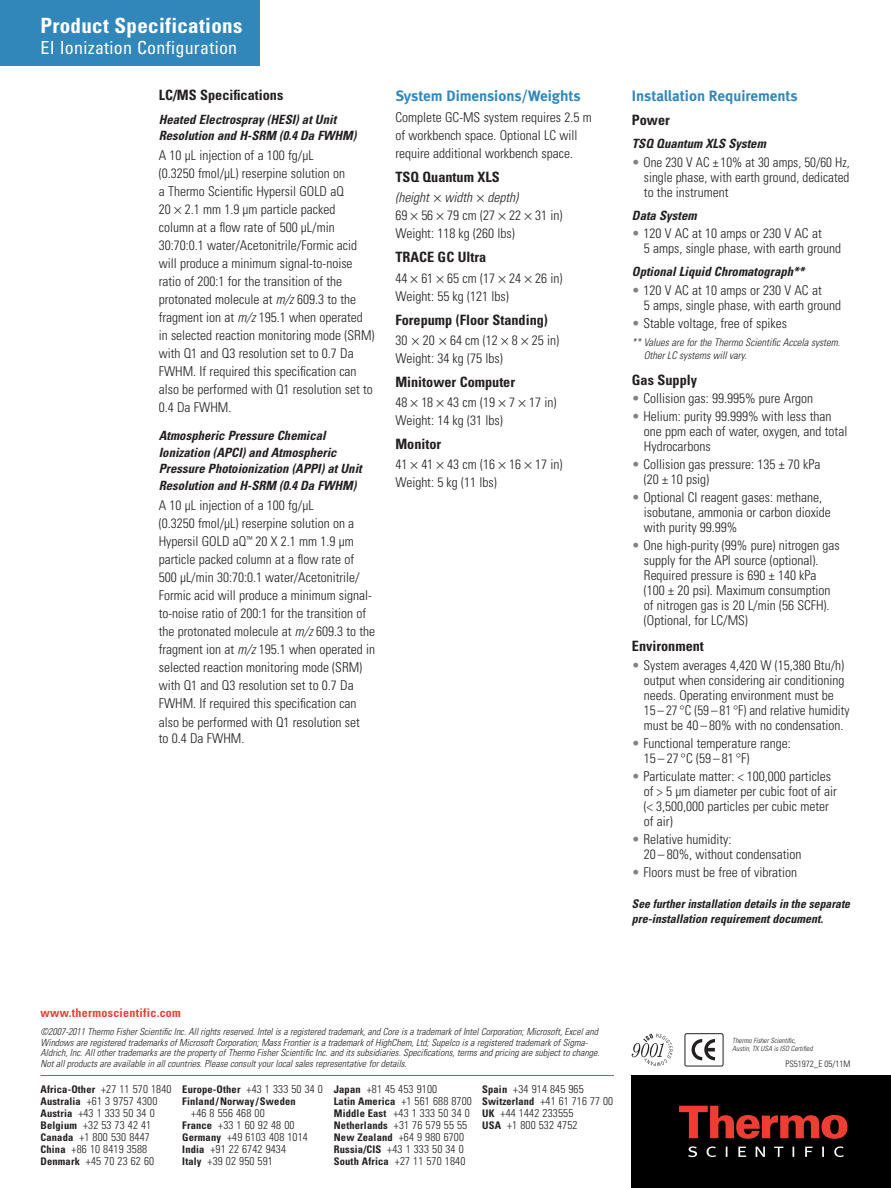
<style>
.page{position:relative;width:891px;height:1188px;background:#fff}
.page>*{position:absolute;margin:0;border:0;box-sizing:border-box;transform-origin:0 0}
.t1{font:700 condensed 21px "Univers";letter-spacing:.015em;color:#fff}
.t2{font:condensed 18px "Univers";letter-spacing:.015em;color:#fff}
.t3{font:15px "Meta Bold LF";color:#3287ba}
.t4{font:700 condensed 14.25px "Univers";color:#231f20}
.t5{font:300 condensed 13.5px/18px "Univers";color:#231f20}
.t6{font:italic 300 condensed 13.5px "Univers";color:#231f20}
.t7{font:italic 700 condensed 12.75px/16.5px "Univers";color:#231f20}
.t8{font:italic 700 condensed 12px/15px "Univers";color:#231f20}
.t9{font:700 condensed 12px "Univers";letter-spacing:.025em;color:#ee3e34}
.t10{font:300 condensed 11.25px/12px "Univers";letter-spacing:.015em;color:#231f20}
.t11{font:700 condensed 10.5px/12px "Univers";letter-spacing:.015em;color:#231f20}
.t12{font:italic 300 condensed 10.5px/13.5px "Univers";color:#231f20}
.t13{font:italic 300 condensed 9.75px/10.5px "Univers";color:#231f20}
.t14{font:300 condensed 9px "Univers";color:#231f20}
.t15{font:italic 300 condensed 7.2px/8.2px "Univers";color:#231f20}
.s1{font-style:italic}
.s2{color:#808285}
.s3{font-weight:300;font-size:11.25px}
.s4{font-weight:700;font-size:10.5px}
</style>
<div class="page">
<div style="left:0;top:0;width:259px;height:66px;background:#3287ba"></div>
<div style="left:632px;top:1076px;width:259px;height:112px;background:#000001"></div>
<svg style="left:679px;top:1106px;width:169px;height:33px"></svg>
<svg style="left:688px;top:1146px;width:156px;height:11px"></svg>
<svg style="left:632px;top:1034px;width:41px;height:32px"></svg>
<div style="left:685px;top:1033px;width:38px;height:33px;border:1px solid #231f20;border-radius:2px"></div>
<svg style="left:692px;top:1039px;width:23px;height:21px"></svg>
<hr style="left:40px;top:1075px;width:574px;height:1px;background:#ee3e34">
<h1 class="t1" style="left:40px;top:18px;width:203px">Product Specifications</h1>
<h2 class="t2" style="left:40px;top:41px;width:198px">EI Ionization Configuration</h2>
<p class="t4" style="left:159px;top:90px;width:126px">LC/MS Specifications</p>
<p class="t7" style="left:159px;top:112px;width:202px">Heated Electrospray (HESI)atUnit<br>Resolution and H-SRM (0.4 Da FWHM)</p>
<p class="t5" style="left:159px;top:148px;width:217px">A 10 µL injection of a 100 fg/µL<br>(0.3250 fmol/µL) reserpine solution on<br>a Thermo Scientific Hypersil GOLD aQ<br>20 2.1 mm 1.9 µm particle packed<br>column at a flow rate of 500 µL/min 30:70:0.1 water/Acetonitrile/Formic acid will produce a minimum signal-to-noise ratio of 200:1 for the transition of the protonated molecule at <span class="s1">m/z</span>609.3 to the fragment ion at <span class="s1">m/z</span>195.1 when operated in selected reaction monitoring mode (SRM) with Q1 and Q3 resolution set to 0.7 Da FWHM. If required this specification can also be performed with Q1 resolution set to 0.4 Da FWHM.</p>
<p class="t7" style="left:159px;top:429px;width:207px">Atmospheric Pressure Chemical Ionization (APCI)and Atmospheric Pressure Photoionization (APPI)atUnit Resolution and H-SRM (0.4 Da FWHM)</p>
<p class="t5" style="left:159px;top:497px;width:218px">A 10 µL injection of a 100 fg/µL<br>(0.3250 fmol/µL) reserpine solution on a Hypersil GOLD aQ<sup>™</sup> 20 X 2.1 mm 1.9 µm particle packed column at a flow rate of 500 µL/min 30:70:0.1 water/Acetonitrile/ Formic acid will produce a minimum signal&shy;to-noise ratio of 200:1 for the transition of the protonated molecule at <span class="s1">m/z</span>609.3 to the fragment ion at <span class="s1">m/z</span>195.1 when operated in selected reaction monitoring mode (SRM) with Q1 and Q3 resolution set to 0.7 Da FWHM. If required this specification can also be performed with Q1 resolution set</p>
<p class="t5" style="left:159px;top:731px;width:87px">to 0.4 Da FWHM.</p>
<p class="t3" style="left:395px;top:90px;width:187px">System Dimensions/Weights</p>
<p class="t5" style="left:395px;top:110px;width:198px">Complete GC-MS system requires 2.5 m of workbench space. Optional LC will require additional workbench space.</p>
<p class="t4" style="left:395px;top:172px;width:106px">TSQ Quantum XLS</p>
<p class="t6" style="left:395px;top:193px;width:127px">(height width depth)</p>
<p class="t5" style="left:395px;top:208px;width:169px">69 56 79 cm (27 22 31 in)<br>Weight: 118 kg (260 lbs)</p>
<p class="t4" style="left:395px;top:252px;width:92px">TRACE GC Ultra</p>
<p class="t5" style="left:395px;top:270px;width:169px">44 61 65 cm (17 24 26 in)<br>Weight: 55 kg (121 lbs)</p>
<p class="t4" style="left:395px;top:314px;width:154px">Forepump (Floor Standing)</p>
<p class="t5" style="left:395px;top:332px;width:165px">30 20 64 cm (12 8 25 in)<br>Weight: 34 kg (75 lbs)</p>
<p class="t4" style="left:395px;top:377px;width:121px">Minitower Computer</p>
<p class="t5" style="left:395px;top:395px;width:163px">48 18 43 cm (19 7 17 in)<br>Weight: 14 kg (31 lbs)</p>
<p class="t4" style="left:395px;top:439px;width:47px">Monitor</p>
<p class="t5" style="left:395px;top:457px;width:169px">41 41 43 cm (16 16 17 in)<br>Weight: 5 kg (11 lbs)</p>
<p class="t3" style="left:632px;top:90px;width:167px">Installation Requirements</p>
<p class="t4" style="left:632px;top:115px;width:39px">Power</p>
<p class="t7" style="left:632px;top:137px;width:138px">TSQ Quantum XLS System</p>
<p class="t5" style="left:644px;top:156px;width:207px;line-height:15px;text-align:justify;text-indent:-12px"><span class="s2">•</span> One 230 V AC ± 10% at 30 amps, 50/60 Hz, single phase, with earth ground, dedicated to the instrument</p>
<p class="t7" style="left:632px;top:208px;width:69px">Data System</p>
<p class="t5" style="left:644px;top:227px;width:199px;line-height:15px;text-indent:-12px"><span class="s2">•</span> 120 V AC at 10 amps or 230 V AC at<br>5 amps, single phase, with earth ground</p>
<p class="t7" style="left:632px;top:264px;width:177px">OptionalLiquid Chromatograph**</p>
<p class="t5" style="left:644px;top:284px;width:199px;line-height:15px;text-indent:-12px"><span class="s2">•</span> 120 V AC at 10 amps or 230 V AC at<br>5 amps, single phase, with earth ground</p>
<p class="t5" style="left:632px;top:315px;width:157px"><span class="s2">•</span> Stable voltage, free of spikes</p>
<p class="t12" style="left:644px;top:336px;width:200px;text-indent:-12px">** Values are forthe Thermo Scientific Accela system.<br>OtherLC systems willvary.</p>
<p class="t4" style="left:632px;top:374px;width:67px">Gas Supply</p>
<p class="t5" style="left:632px;top:391px;width:183px"><span class="s2">•</span> Collision gas: 99.995% pure Argon</p>
<p class="t5" style="left:644px;top:410px;width:205px;line-height:15px;text-indent:-12px"><span class="s2">•</span> Helium: purity 99.999% with less than one ppm each of water, oxygen, and total<br>Hydrocarbons</p>
<p class="t5" style="left:644px;top:458px;width:178px;line-height:15px;text-indent:-12px"><span class="s2">•</span> Collision gas pressure: 135 ± 70 kPa (20 ± 10 psig)</p>
<p class="t5" style="left:644px;top:491px;width:188px;line-height:15px;text-indent:-12px"><span class="s2">•</span> Optional CI reagent gases: methane, isobutane, ammonia or carbon dioxide with purity 99.99%</p>
<p class="t5" style="left:644px;top:539px;width:197px;line-height:15px;text-indent:-12px"><span class="s2">•</span> One high-purity (99% pure) nitrogen gas supply for the API source (optional).<br>Required pressure is 690 ± 140 kPa (100 ± 20 psi). Maximum consumption of nitrogen gas is 20 L/min (56 SCFH). (Optional, for LC/MS)</p>
<p class="t4" style="left:632px;top:641px;width:74px">Environment</p>
<p class="t5" style="left:644px;top:659px;width:207px;line-height:15px;text-indent:-12px"><span class="s2">•</span> System averages 4,420 W (15,380 Btu/h) output when considering air conditioning needs. Operating environment must be<br>15 – 27 °C (59 – 81 °F) and relative humidity must be 40 – 80% with no condensation.</p>
<p class="t5" style="left:644px;top:737px;width:148px;line-height:15px;text-indent:-12px"><span class="s2">•</span> Functional temperature range:<br>15 – 27 °C (59 – 81 °F)</p>
<p class="t5" style="left:644px;top:770px;width:195px;line-height:15px;text-indent:-12px"><span class="s2">•</span> Particulate matter: &lt; 100,000 particles of &gt; 5 µm diameter per cubic foot of air (&lt; 3,500,000 particles per cubic meter of air)</p>
<p class="t5" style="left:644px;top:833px;width:159px;line-height:15px;text-indent:-12px"><span class="s2">•</span> Relative humidity:<br>20 – 80%, without condensation</p>
<p class="t5" style="left:632px;top:864px;width:167px"><span class="s2">•</span> Floors must be free of vibration</p>
<p class="t8" style="left:632px;top:898px;width:222px">See furtherinstallation details in the separate pre-installation requirementdocument.</p>
<p class="t9" style="left:41px;top:1008px;width:142px">www.thermoscientific.com</p>
<p class="t13" style="left:41px;top:1027px;width:563px">©2007-2011 Thermo FisherScientific Inc.Allrights reserved.Intelis a registered trademark,and Core is a trademark ofIntelCorporation;Microsoft,Exceland Windows are registered trademarks ofMicrosoftCorporation;Mass Frontieris a trademark ofHighChem,Ltd;Supelco is a registered trademark ofSigma-Aldrich,Inc.Allothertrademarks are the property ofThermo FisherScientific Inc.and its subsidiaries.Specifications,terms and pricing are subjectto change.<br>Notallproducts are available in allcountries.Please consultyourlocalsales representative fordetails.</p>
<p class="t11" style="left:40px;top:1085px;width:133px">Africa-Other <span class="s3">+27 11 570 1840</span></p>
<p class="t10" style="left:40px;top:1096px;width:118px"><span class="s4">Australia</span> +61 3 9757 4300<br><span class="s4">Austria</span> +43 1 333 50 34 0<br><span class="s4">Belgium</span> +32 53 73 42 41<br><span class="s4">Canada</span> +1 800 530 8447<br><span class="s4">China</span> +86 10 8419 3588<br><span class="s4">Denmark</span> +45 70 23 62 60</p>
<p class="t11" style="left:182px;top:1085px;width:142px">Europe-Other <span class="s3">+43 1 333 50 34 0<br></span>Finland/Norway/Sweden</p>
<p class="t10" style="left:182px;top:1108px;width:127px;text-indent:9px">+46 8 556 468 00<br><span class="s4">France</span> +33 1 60 92 48 00<br><span class="s4">Germany</span> +49 6103 408 1014<br><span class="s4">India</span> +91 22 6742 9434<br><span class="s4">Italy</span> +39 02 950 591</p>
<p class="t10" style="left:334px;top:1084px;width:105px"><span class="s4">Japan</span> +81 45 453 9100</p>
<p class="t11" style="left:334px;top:1097px;width:140px">Latin America <span class="s3">+1 561 688 8700</span></p>
<p class="t10" style="left:334px;top:1108px;width:137px"><span class="s4">Middle East</span> +43 1 333 50 34 0<br><span class="s4">Netherlands</span> +31 76 579 55 55<br><span class="s4">New Zealand</span> +64 9 980 6700<br><span class="s4">Russia/CIS</span> +43 1 333 50 34 0<br><span class="s4">South Africa</span> +27 11 570 1840</p>
<p class="t10" style="left:482px;top:1084px;width:133px"><span class="s4">Spain</span> +34 914 845 965<br><span class="s4">Switzerland</span> +41 61 716 77 00<br><span class="s4">UK</span> +44 1442 233555<br><span class="s4">USA</span> +1 800 532 4752</p>
<p class="t15" style="left:732px;top:1037px;width:85px">Thermo FisherScientific,<br>Austin,TX USA is ISO Certified.</p>
<p class="t14" style="left:785px;top:1060px;width:67px">PS51972_E 05/11M</p>
</div>
